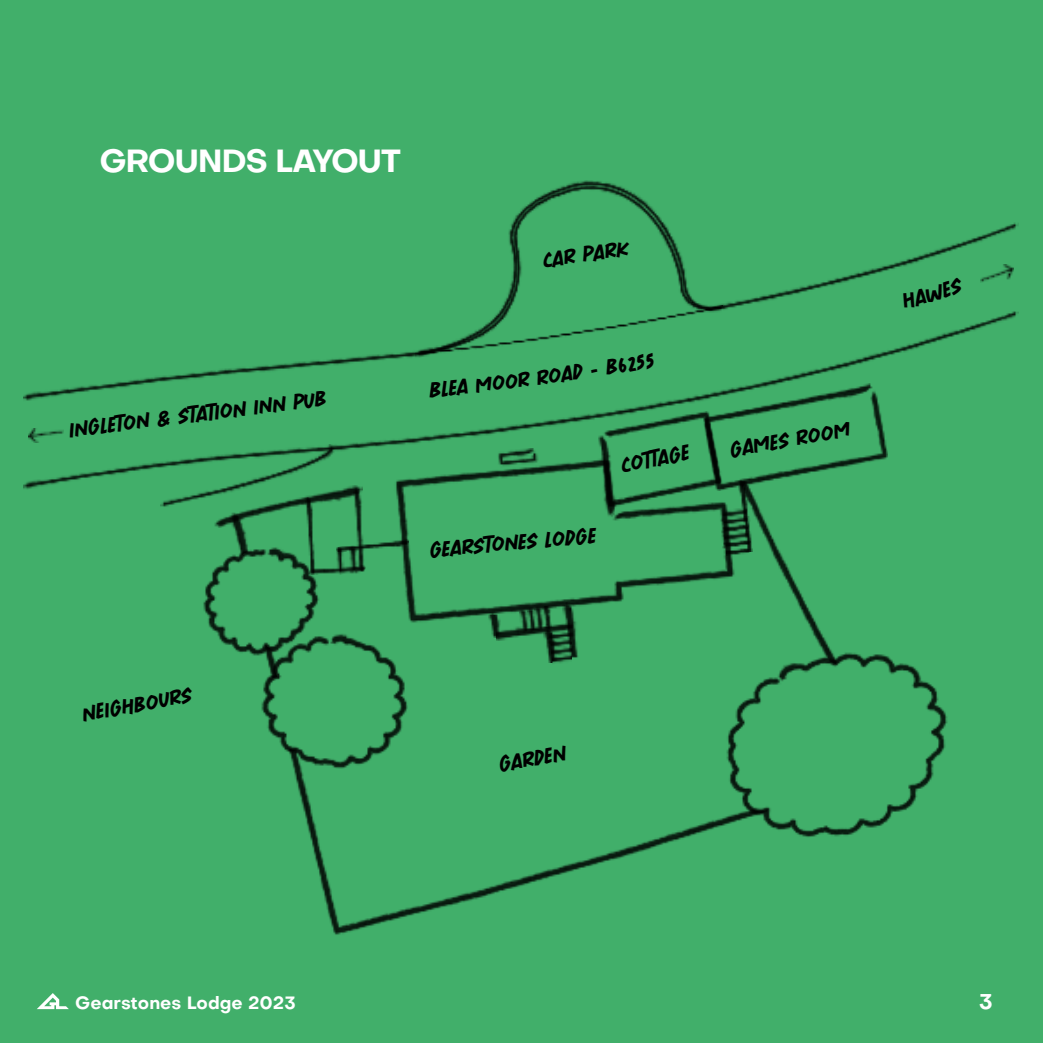
<style>
.page{position:relative;width:1043px;height:1043px;background:#fff}
.page>*{position:absolute;margin:0;border:0;box-sizing:border-box;transform-origin:0 0}
.t1{font:700 31.5px "Objective";letter-spacing:-.04em;color:#fff}
.t2{font:21px "Virus Killer";color:#000}
.t3{font:700 21px "Objective";color:#fff}
.t4{font:700 17.5px "Objective";color:#fff}
</style>
<div class="page">
<div style="left:0;top:0;width:1042px;height:1042px;background:#41af6a"></div>
<img style="left:724px;top:222px;width:294px;height:88px">
<img style="left:500px;top:180px;width:224px;height:130px">
<img style="left:24px;top:310px;width:994px;height:179px">
<img style="left:161px;top:444px;width:175px;height:63px">
<img style="left:214px;top:485px;width:16px;height:42px">
<img style="left:598px;top:411px;width:105px;height:46px">
<img style="left:230px;top:476px;width:665px;height:459px">
<svg style="left:38px;top:993px;width:30px;height:15px"></svg>
<img style="left:725px;top:651px;width:222px;height:186px">
<img style="left:260px;top:633px;width:147px;height:135px">
<svg style="left:230px;top:551px;width:173px;height:213px"></svg>
<img style="left:203px;top:546px;width:117px;height:110px">
<img style="left:394px;top:457px;width:341px;height:166px">
<img style="left:738px;top:490px;width:14px;height:61px">
<img style="left:562px;top:602px;width:16px;height:56px">
<img style="left:543px;top:640px;width:9px;height:22px">
<img style="left:496px;top:623px;width:77px;height:17px">
<img style="left:721px;top:508px;width:28px;height:8px">
<img style="left:519px;top:608px;width:11px;height:24px">
<img style="left:349px;top:545px;width:9px;height:24px">
<img style="left:336px;top:547px;width:9px;height:27px">
<img style="left:720px;top:516px;width:30px;height:10px">
<img style="left:527px;top:607px;width:10px;height:24px">
<img style="left:721px;top:523px;width:26px;height:8px">
<img style="left:547px;top:631px;width:27px;height:10px">
<img style="left:534px;top:605px;width:11px;height:25px">
<img style="left:721px;top:531px;width:30px;height:11px">
<img style="left:547px;top:638px;width:24px;height:11px">
<img style="left:542px;top:606px;width:9px;height:24px">
<img style="left:722px;top:539px;width:28px;height:10px">
<img style="left:551px;top:646px;width:24px;height:10px">
<img style="left:726px;top:547px;width:24px;height:8px">
<img style="left:552px;top:654px;width:19px;height:10px">
<img style="left:488px;top:611px;width:12px;height:26px">
<img style="left:497px;top:448px;width:41px;height:19px">
<img style="left:703px;top:384px;width:183px;height:106px">
<img style="left:28px;top:428px;width:35px;height:14px">
<img style="left:980px;top:265px;width:33px;height:17px">
<svg style="left:474px;top:373px;width:44px;height:20px"></svg>
<svg style="left:570px;top:358px;width:48px;height:22px"></svg>
<h1 class="t1" style="left:99px;top:149px;width:303px">GROUNDS LAYOUT</h1>
<p class="t2" style="left:542px;top:252px;width:87px;rotate:-8deg">Car Park</p>
<p class="t2" style="left:69px;top:421px;width:260px;rotate:-7deg">Ingleton &amp; Station Inn Pub</p>
<p class="t2" style="left:429px;top:382px;width:40px;rotate:-6deg">Blea</p>
<p class="t2" style="left:517px;top:372px;width:56px;rotate:-8deg">r Roa</p>
<p class="t2" style="left:617px;top:357px;width:38px;rotate:-10deg">6255</p>
<p class="t2" style="left:620px;top:457px;width:70px;rotate:-11deg">Cottage</p>
<p class="t2" style="left:429px;top:541px;width:167px;rotate:-5deg">Gearstones Lodge</p>
<p class="t2" style="left:729px;top:441px;width:122px;rotate:-10deg">Games Room</p>
<p class="t2" style="left:900px;top:294px;width:61px;rotate:-17deg">Hawes</p>
<p class="t2" style="left:82px;top:705px;width:112px;rotate:-10deg">Neighbours</p>
<p class="t2" style="left:498px;top:756px;width:68px;rotate:-10deg">Garden</p>
<p class="t4" style="left:75px;top:995px;width:222px">Gearstones Lodge 2023</p>
<p class="t3" style="left:978px;top:992px;width:15px">3</p>
</div>
